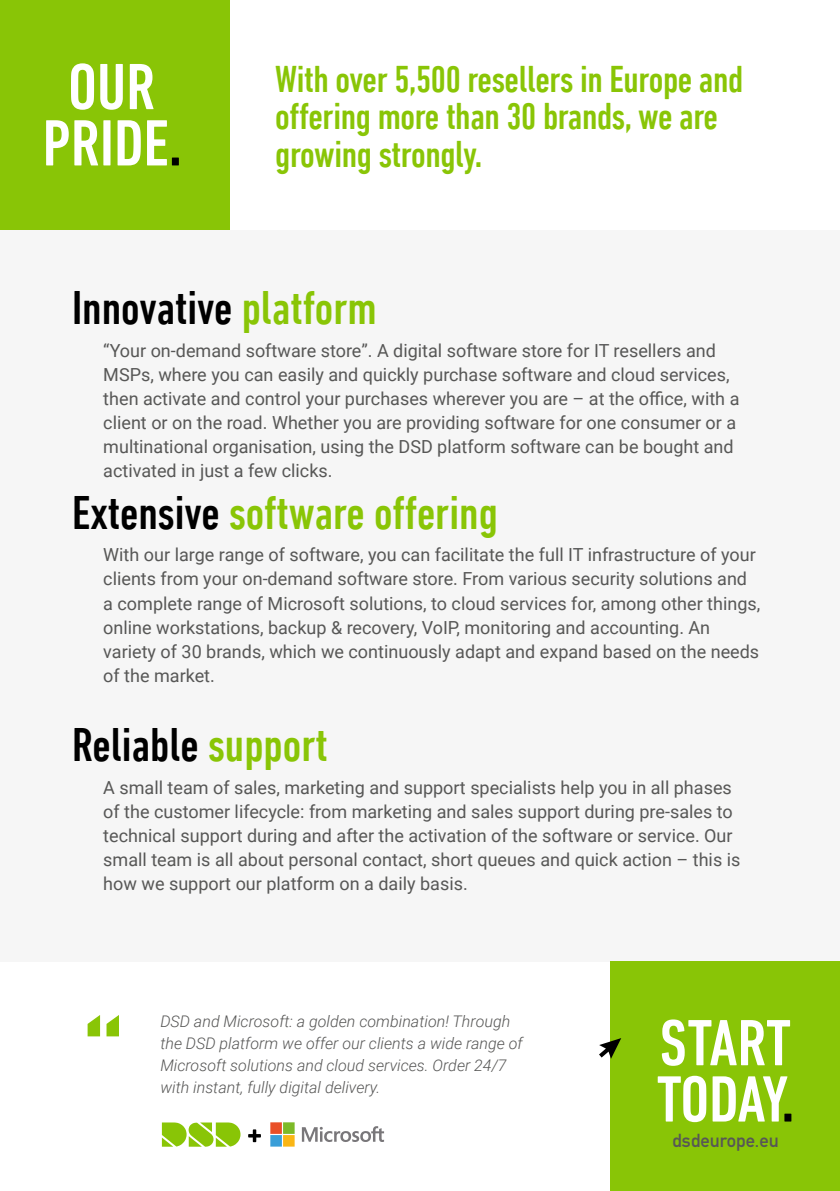
<style>
.page{position:relative;width:840px;height:1191px;background:#fff}
.page>*{position:absolute;margin:0;border:0;box-sizing:border-box;transform-origin:0 0}
.t1{font:500 condensed 66.4px/56.2px "DIN Next LT Pro";color:#fff;text-align:center}
.t2{font:500 condensed 48px "DIN Next LT Pro";color:#000}
.t3{font:500 condensed 48px "DIN Next LT Pro";color:#89c506}
.t4{font:500 condensed 38px/37.6px "DIN Next LT Pro";letter-spacing:-.01em;color:#89c506}
.t5{font:700 18.6px "DIN Alternate";color:#575756}
.t6{font:18px/24px "Roboto";color:#575756}
.t7{font:italic 300 16px/22px "Roboto";color:#575756}
.s1{color:#000}
.s2{color:#89c506}
</style>
<div class="page">
<div style="left:0;top:230px;width:839px;height:731px;background:#f6f6f6"></div>
<div style="left:0;top:0;width:229px;height:230px;background:#89c506"></div>
<div style="left:609px;top:961px;width:230px;height:230px;background:#89c506"></div>
<svg style="left:599px;top:1038px;width:22px;height:20px"></svg>
<svg style="left:88px;top:1015px;width:31px;height:21px"></svg>
<svg style="left:302px;top:1126px;width:82px;height:16px"></svg>
<svg style="left:270px;top:1122px;width:24px;height:24px"></svg>
<svg style="left:248px;top:1129px;width:13px;height:13px"></svg>
<svg style="left:162px;top:1122px;width:78px;height:24px"></svg>
<h1 class="t1" style="left:43px;top:58px;width:141px">OUR<br>PRIDE<span class="s1">.</span></h1>
<h3 class="t4" style="left:275px;top:60px;width:469px">With over 5,500 resellers in Europe and offering more than 30 brands, we are growing strongly.</h3>
<h2 class="t2" style="left:72px;top:280px;width:306px">Innovative <span class="s2">platform</span></h2>
<p class="t6" style="left:103px;top:337px;width:637px">“Your on-demand software store”. A digital software store for IT resellers and MSPs, where you can easily and quickly purchase software and cloud services, then activate and control your purchases wherever you are – at the office, with a client or on the road. Whether you are providing software for one consumer or a multinational organisation, using the DSD platform software can be bought and activated in just a few clicks.</p>
<h2 class="t3" style="left:72px;top:485px;width:427px"><span class="s1">Extensive</span> software offering</h2>
<p class="t6" style="left:103px;top:542px;width:658px">With our large range of software, you can facilitate the full IT infrastructure of your clients from your on-demand software store. From various security solutions and a complete range of Microsoft solutions, to cloud services for, among other things, online workstations, backup &amp; recovery, VoIP, monitoring and accounting. An variety of 30 brands, which we continuously adapt and expand based on the needs of the market.</p>
<h2 class="t2" style="left:72px;top:717px;width:257px">Reliable <span class="s2">support</span></h2>
<p class="t6" style="left:103px;top:775px;width:638px">A small team of sales, marketing and support specialists help you in all phases of the customer lifecycle: from marketing and sales support during pre-sales to technical support during and after the activation of the software or service. Our small team is all about personal contact, short queues and quick action – this is how we support our platform on a daily basis.</p>
<p class="t7" style="left:160px;top:1010px;width:363px">DSD and Microsoft: a golden combination! Through the DSD platform we offer our clients a wide range of Microsoft solutions and cloud services. Order 24/7 with instant, fully digital delivery.</p>
<h1 class="t1" style="left:656px;top:1014px;width:139px;text-align:left">START<br>TODAY<span class="s1">.</span></h1>
<p class="t5" style="left:672px;top:1126px;width:108px">dsdeurope.eu</p>
</div>
